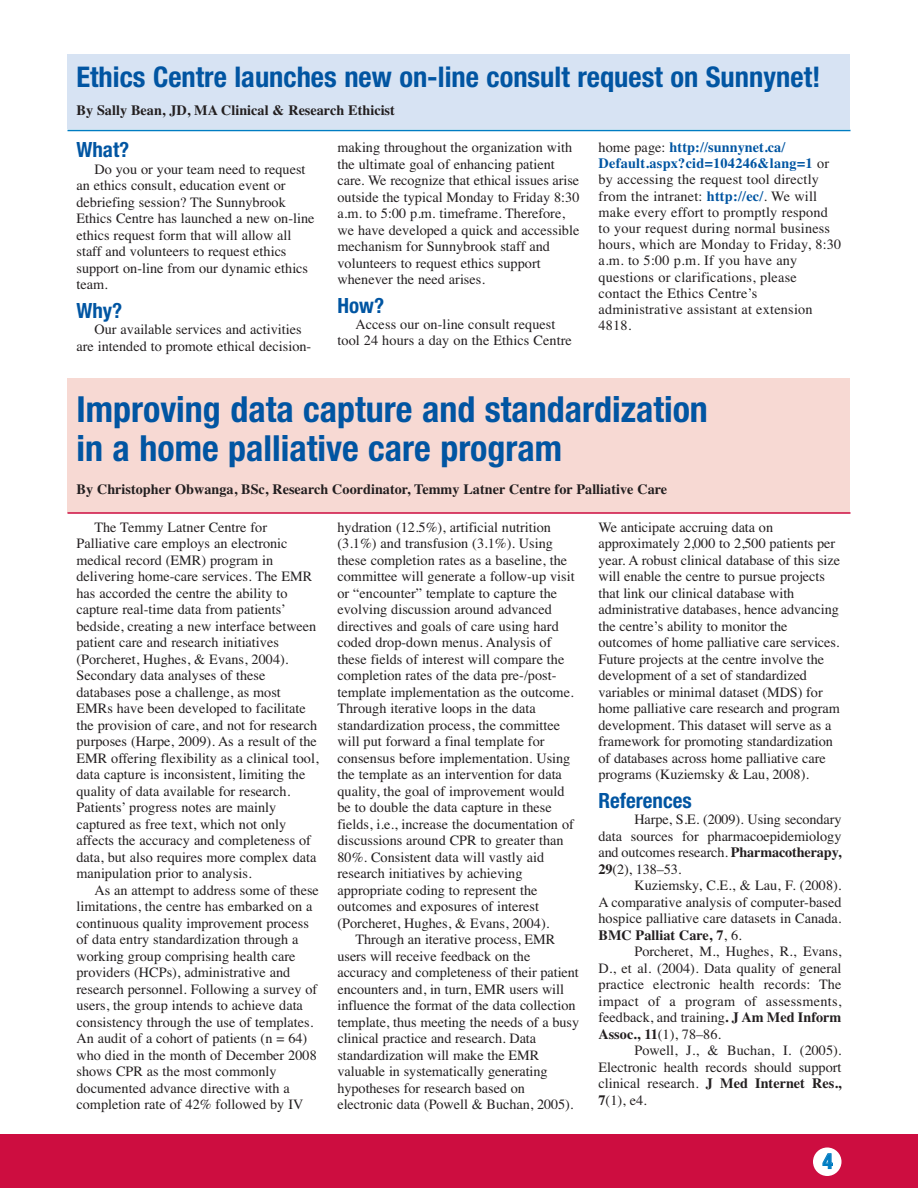
<style>
.page{position:relative;width:918px;height:1188px;background:#fff}
.page>*{position:absolute;margin:0;border:0;box-sizing:border-box;transform-origin:0 0}
.t1{font:700 condensed 36px/39px "Helvetica Neue";color:#0155a2}
.t2{font:700 condensed 28.5px "Helvetica Neue";color:#0155a2}
.t3{font:700 condensed 21px "Helvetica Neue";color:#0155a2}
.t4{font:700 condensed 21px "Helvetica Neue";color:#007cc2}
.t5{font:14.25px/16.5px "Times";color:#231f20}
.t6{font:700 14.25px "Times";color:#231f20}
.s1{font-weight:700;color:#0155a2}
.s2{font-weight:700}
</style>
<div class="page">
<div style="left:0;top:1134px;width:918px;height:54px;background:#cd0d40"></div>
<div style="left:813px;top:1148px;width:29px;height:28px;background:#fff;border-radius:50%"></div>
<div style="left:68px;top:54px;width:782px;height:75px;background:#d7e3f3"></div>
<hr style="left:68px;top:130px;width:782px;height:1px;background:#007cc2">
<div style="left:68px;top:378px;width:782px;height:135px;background:#f7d9d3"></div>
<hr style="left:68px;top:512px;width:782px;height:2px;background:#cd0d40">
<h2 class="t2" style="left:76px;top:59px;width:746px">Ethics Centre launches new on-line consult request on Sunnynet!</h2>
<p class="t6" style="left:76px;top:101px;width:320px">By Sally Bean, JD, MA Clinical &amp; Research Ethicist</p>
<h3 class="t3" style="left:76px;top:137px;width:54px">What?</h3>
<p class="t5" style="left:76px;top:161px;width:239px;text-indent:18px">Do you or your team need to request an ethics consult, education event or debriefing session? The Sunnybrook Ethics Centre has launched a new on-line ethics request form that will allow all staff and volunteers to request ethics support on-line from our dynamic ethics team.</p>
<h3 class="t3" style="left:76px;top:298px;width:47px">Why?</h3>
<p class="t5" style="left:76px;top:321px;width:236px;text-align:center">Our available services and activities<br>are intended to promote ethical decision-</p>
<p class="t5" style="left:337px;top:139px;width:243px">making throughout the organization with the ultimate goal of enhancing patient care. We recognize that ethical issues arise outside the typical Monday to Friday 8:30 a.m. to 5:00 p.m. timeframe. Therefore, we have developed a quick and accessible mechanism for Sunnybrook staff and volunteers to request ethics support whenever the need arises.</p>
<h3 class="t3" style="left:338px;top:292px;width:48px">How?</h3>
<p class="t5" style="left:338px;top:316px;width:236px;text-align:center">Access our on-line consult request<br>tool 24 hours a day on the Ethics Centre</p>
<p class="t5" style="left:598px;top:139px;width:244px">home page: <span class="s1">http://sunnynet.ca/ Default.aspx?cid=104246&amp;lang=1</span> or by accessing the request tool directly from the intranet: <span class="s1">http://ec/</span>. We will make every effort to promptly respond to your request during normal business hours, which are Monday to Friday, 8:30 a.m. to 5:00 p.m. If you have any questions or clarifications, please contact the Ethics Centre’s administrative assistant at extension 4818.</p>
<h1 class="t1" style="left:76px;top:389px;width:633px">Improving data capture and standardization in a home palliative care program</h1>
<p class="t6" style="left:76px;top:480px;width:592px">By Christopher Obwanga, BSc, Research Coordinator, Temmy Latner Centre for Palliative Care</p>
<p class="t5" style="left:76px;top:518px;width:244px;text-indent:18px">The Temmy Latner Centre for Palliative care employs an electronic medical record (EMR) program in delivering home-care services. The EMR has accorded the centre the ability to capture real-time data from patients’ bedside, creating a new interface between patient care and research initiatives (Porcheret, Hughes, &amp; Evans, 2004).<br>Secondary data analyses of these databases pose a challenge, as most EMRs have been developed to facilitate the provision of care, and not for research purposes (Harpe, 2009). As a result of the EMR offering flexibility as a clinical tool, data capture is inconsistent, limiting the quality of data available for research.<br>Patients’ progress notes are mainly captured as free text, which not only affects the accuracy and completeness of data, but also requires more complex data manipulation prior to analysis.</p>
<p class="t5" style="left:76px;top:881px;width:244px;text-indent:18px">As an attempt to address some of these limitations, the centre has embarked on a continuous quality improvement process of data entry standardization through a working group comprising health care providers (HCPs), administrative and research personnel. Following a survey of users, the group intends to achieve data consistency through the use of templates.<br>An audit of a cohort of patients (n = 64) who died in the month of December 2008 shows CPR as the most commonly documented advance directive with a completion rate of 42% followed by IV</p>
<p class="t5" style="left:337px;top:518px;width:239px">hydration (12.5%), artificial nutrition (3.1%) and transfusion (3.1%). Using these completion rates as a baseline, the committee will generate a follow-up visit or “encounter” template to capture the evolving discussion around advanced directives and goals of care using hard coded drop-down menus. Analysis of these fields of interest will compare the completion rates of the data pre-/post&shy;template implementation as the outcome.<br>Through iterative loops in the data standardization process, the committee will put forward a final template for consensus before implementation. Using the template as an intervention for data quality, the goal of improvement would be to double the data capture in these fields, i.e., increase the documentation of discussions around CPR to greater than 80%. Consistent data will vastly aid research initiatives by achieving appropriate coding to represent the outcomes and exposures of interest (Porcheret, Hughes, &amp; Evans, 2004).</p>
<p class="t5" style="left:337px;top:931px;width:243px;text-indent:18px">Through an iterative process, EMR users will receive feedback on the accuracy and completeness of their patient encounters and, in turn, EMR users will influence the format of the data collection template, thus meeting the needs of a busy clinical practice and research. Data standardization will make the EMR valuable in systematically generating hypotheses for research based on electronic data (Powell &amp; Buchan, 2005).</p>
<p class="t5" style="left:598px;top:518px;width:243px">We anticipate accruing data on approximately 2,000 to 2,500 patients per year. A robust clinical database of this size will enable the centre to pursue projects that link our clinical database with administrative databases, hence advancing the centre’s ability to monitor the outcomes of home palliative care services.<br>Future projects at the centre involve the development of a set of standardized variables or minimal dataset (MDS) for home palliative care research and program development. This dataset will serve as a framework for promoting standardization of databases across home palliative care programs (Kuziemsky &amp; Lau, 2008).</p>
<h3 class="t3" style="left:598px;top:788px;width:95px">References</h3>
<p class="t5" style="left:598px;top:811px;width:244px;text-align:justify;text-indent:36px">Harpe, S.E. (2009). Using secondary data sources for pharmacoepidemiology and outcomes research. <span class="s2">Pharmacotherapy, 29</span>(2), 138–53.</p>
<p class="t5" style="left:598px;top:877px;width:245px;text-align:justify;text-indent:36px">Kuziemsky, C.E., &amp; Lau, F. (2008).<br>A comparative analysis of computer-based hospice palliative care datasets in Canada.<br><span class="s2">BMC Palliat Care, 7</span>, 6.</p>
<p class="t5" style="left:599px;top:943px;width:245px;text-align:justify;text-indent:36px">Porcheret, M., Hughes, R., Evans, D., et al. (2004). Data quality of general practice electronic health records: The impact of a program of assessments, feedback, and training<span class="s2">. J Am Med Inform Assoc., 11</span>(1), 78–86.</p>
<p class="t5" style="left:598px;top:1042px;width:245px;text-align:justify;text-indent:36px">Powell, J., &amp; Buchan, I. (2005).<br>Electronic health records should support clinical research. <span class="s2">J Med Internet Res., 7</span>(1), e4.</p>
<h3 class="t4" style="left:823px;top:1148px;width:12px">4</h3>
</div>
